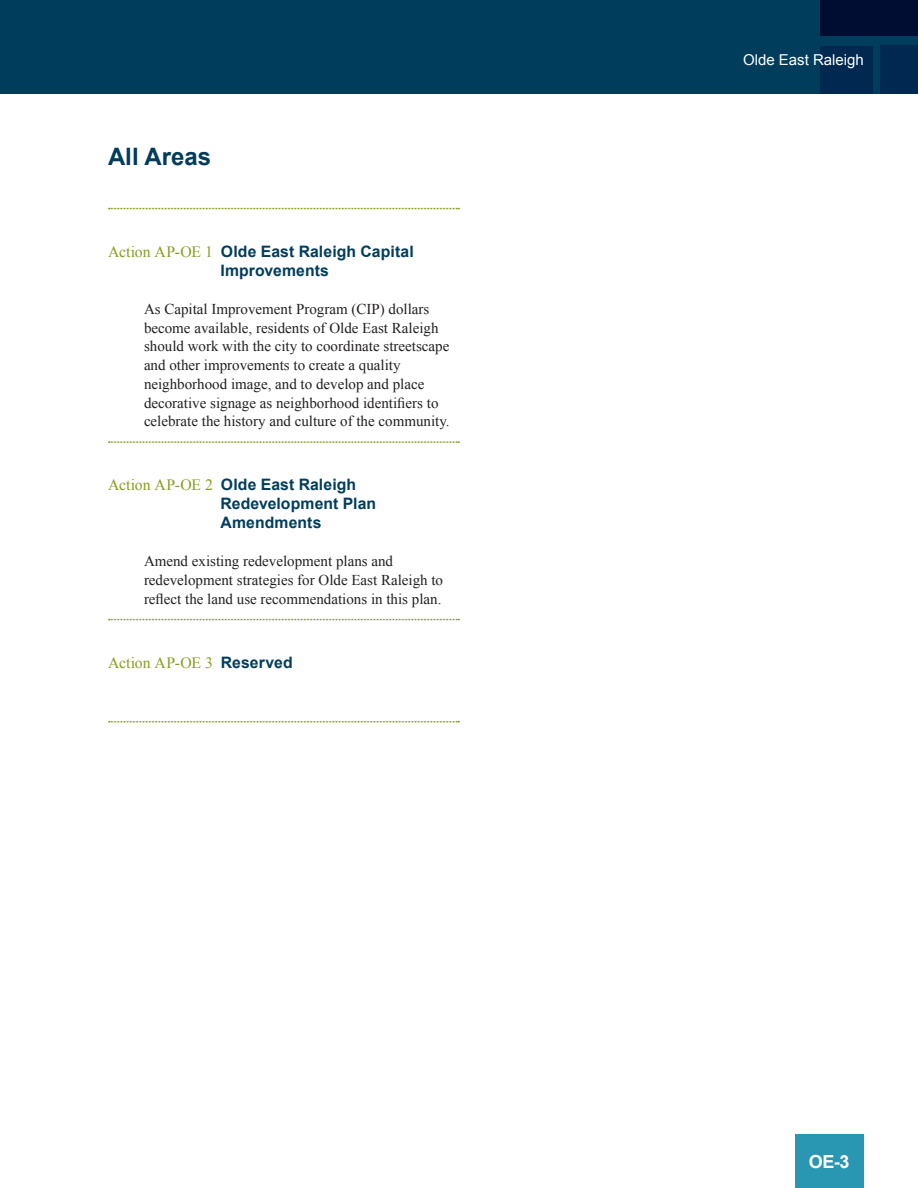
<style>
.page{position:relative;width:918px;height:1188px;background:#fff}
.page>*{position:absolute;margin:0;border:0;box-sizing:border-box;transform-origin:0 0}
.Highlights_Tittle{font:700 24px "Arial";color:#003d5c}
.t1{font:700 18px "Arial";color:#fff}
.t2{font:700 15.75px/18.9px "Arial";letter-spacing:.005em;color:#003d5c}
.t3{font:15.75px "Times New Roman";color:#889d20}
.text_action{font:15px/18.8px "Times New Roman";color:#231f20}
.t4{font:15px "Arial";color:#fff}
.s1{font-family:"Times New Roman";font-weight:400;color:#889d20}
.s2{font-family:"Arial";font-weight:700;color:#003d5c}
</style>
<div class="page">
<div style="left:0;top:0;width:918px;height:94px;background:#003d5c"></div>
<div style="left:820px;top:0;width:98px;height:36px;background:#000d33"></div>
<div style="left:880px;top:45px;width:38px;height:49px;background:#002851"></div>
<div style="left:821px;top:46px;width:52px;height:48px;background:#002851"></div>
<div style="left:796px;top:1134px;width:68px;height:54px;background:#2a97b2"></div>
<svg style="left:109px;top:208px;width:350px;height:1px"></svg>
<svg style="left:109px;top:441px;width:350px;height:2px"></svg>
<svg style="left:109px;top:619px;width:350px;height:1px"></svg>
<svg style="left:109px;top:721px;width:350px;height:1px"></svg>
<p class="Highlights_Tittle" style="left:108px;top:141px;width:105px">All Areas</p>
<p class="t2" style="left:220px;top:242px;width:195px;text-indent:-112px"><span class="s1">Action AP-OE 1</span> Olde East Raleigh Capital<br>Improvements</p>
<p class="text_action" style="left:144px;top:299px;width:307px">As Capital Improvement Program (CIP) dollars become available, residents of Olde East Raleigh should work with the city to coordinate streetscape and other improvements to create a quality neighborhood image, and to develop and place decorative signage as neighborhood identifiers to celebrate the history and culture of the community.</p>
<p class="t2" style="left:220px;top:476px;width:157px;text-indent:-112px"><span class="s1">Action AP-OE 2</span> Olde East Raleigh<br>Redevelopment Plan<br>Amendments</p>
<p class="text_action" style="left:144px;top:552px;width:301px">Amend existing redevelopment plans and redevelopment strategies for Olde East Raleigh to reflect the land use recommendations in this plan.</p>
<p class="t3" style="left:108px;top:652px;width:186px">Action AP-OE 3 <span class="s2">Reserved</span></p>
<p class="t4" style="left:743px;top:50px;width:122px">Olde East Raleigh</p>
<p class="t1" style="left:809px;top:1149px;width:42px">OE-3</p>
</div>
